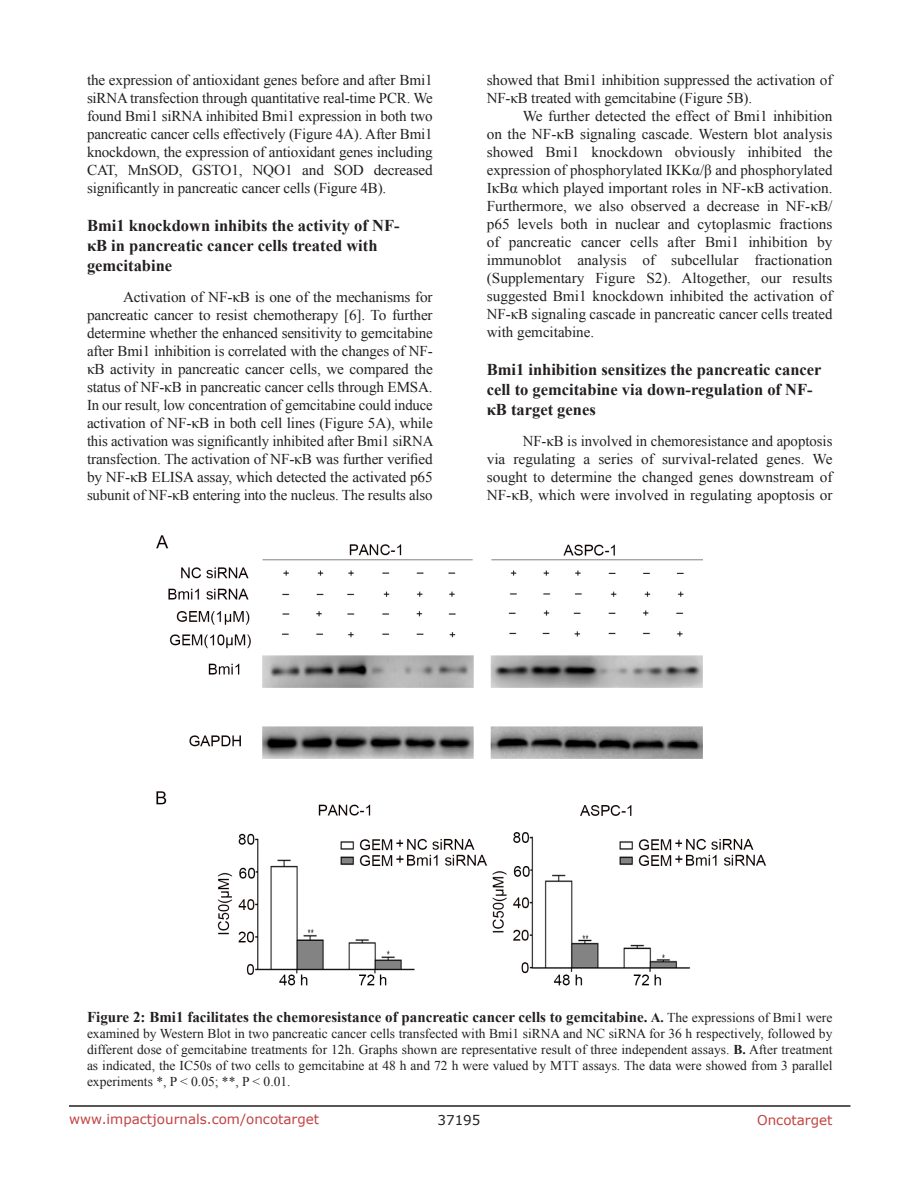
<style>
.page{position:relative;width:918px;height:1188px;background:#fff}
.page>*{position:absolute;margin:0;border:0;box-sizing:border-box;transform-origin:0 0}
.SubHeading{font:700 16.5px/19.8px "Times New Roman";color:#231f20}
.BodyText{font:15px/18px "Times New Roman";letter-spacing:-.01em;color:#231f20;text-align:justify}
.figuretext{font:700 15px "Times New Roman";color:#231f20}
.figuretext-2{font:13.5px/16.2px "Times New Roman";color:#231f20;text-align:justify}
.t1{font:13.5px "Verdana";color:#c24141}
.t2{font:13.5px "Verdana";color:#231f20}
.s1{font-size:13.5px}
.s2{font-weight:400;font-size:13.5px}
.s3{font-weight:700}
</style>
<div class="page">
<hr style="left:69px;top:1105px;width:781px;height:2px;background:#231f20">
<img style="left:156px;top:535px;width:610px;height:451px">
<p class="BodyText" style="left:87px;top:71px;width:347px">the expression of antioxidant genes before and after Bmi1 siRNA transfection through quantitative real-time PCR. We found Bmi1 siRNA inhibited Bmi1 expression in both two pancreatic cancer cells effectively (Figure 4A). After Bmi1 knockdown, the expression of antioxidant genes including CAT, MnSOD, GSTO1, NQO1 and SOD decreased significantly in pancreatic cancer cells (Figure 4B).</p>
<p class="SubHeading" style="left:87px;top:215px;width:314px">Bmi1 knockdown inhibits the activity of NF&shy;κB in pancreatic cancer cells treated with gemcitabine</p>
<p class="BodyText" style="left:87px;top:288px;width:348px;text-indent:36px">Activation of NF-κB is one of the mechanisms for pancreatic cancer to resist chemotherapy [6]. To further determine whether the enhanced sensitivity to gemcitabine after Bmi1 inhibition is correlated with the changes of NF&shy;κB activity in pancreatic cancer cells, we compared the status of NF-κB in pancreatic cancer cells through EMSA.<br>In our result, low concentration of gemcitabine could induce activation of NF-κB in both cell lines (Figure 5A), while this activation was significantly inhibited after Bmi1 siRNA transfection. The activation of NF-κB was further verified by NF-κB ELISA assay, which detected the activated p65 subunit of NF-κB entering into the nucleus. The results also</p>
<p class="BodyText" style="left:487px;top:71px;width:347px">showed that Bmi1 inhibition suppressed the activation of<br>NF-κB treated with gemcitabine (Figure 5B).</p>
<p class="BodyText" style="left:487px;top:107px;width:347px;text-indent:36px">We further detected the effect of Bmi1 inhibition on the NF-κB signaling cascade. Western blot analysis showed Bmi1 knockdown obviously inhibited the expression of phosphorylated IKKα/β and phosphorylated IκBα which played important roles in NF-κB activation.<br>Furthermore, we also observed a decrease in NF-κB/ p65 levels both in nuclear and cytoplasmic fractions of pancreatic cancer cells after Bmi1 inhibition by immunoblot analysis of subcellular fractionation (Supplementary Figure S2). Altogether, our results suggested Bmi1 knockdown inhibited the activation of NF-κB signaling cascade in pancreatic cancer cells treated with gemcitabine.</p>
<p class="SubHeading" style="left:487px;top:359px;width:336px">Bmi1 inhibition sensitizes the pancreatic cancer cell to gemcitabine via down-regulation of NF&shy;κB target genes</p>
<p class="BodyText" style="left:487px;top:432px;width:347px;text-indent:36px">NF-κB is involved in chemoresistance and apoptosis via regulating a series of survival-related genes. We sought to determine the changed genes downstream of NF-κB, which were involved in regulating apoptosis or</p>
<p class="figuretext" style="left:87px;top:1006px;width:747px">Figure 2: Bmi1 facilitates the chemoresistance of pancreatic cancer cells to gemcitabine. <span class="s1">A.</span> <span class="s2">The expressions of Bmi1 were</span></p>
<p class="figuretext-2" style="left:87px;top:1025px;width:747px">examined by Western Blot in two pancreatic cancer cells transfected with Bmi1 siRNA and NC siRNA for 36 h respectively, followed by different dose of gemcitabine treatments for 12h. Graphs shown are representative result of three independent assays. <span class="s3">B.</span> After treatment as indicated, the IC50s of two cells to gemcitabine at 48 h and 72 h were valued by MTT assays. The data were showed from 3 parallel experiments *, P &lt; 0.05; **, P &lt; 0.01.</p>
<p class="t1" style="left:69px;top:1110px;width:252px">www.impactjournals.com/oncotarget</p>
<p class="t2" style="left:438px;top:1111px;width:44px">37195</p>
<p class="t1" style="left:757px;top:1111px;width:77px">Oncotarget</p>
</div>
